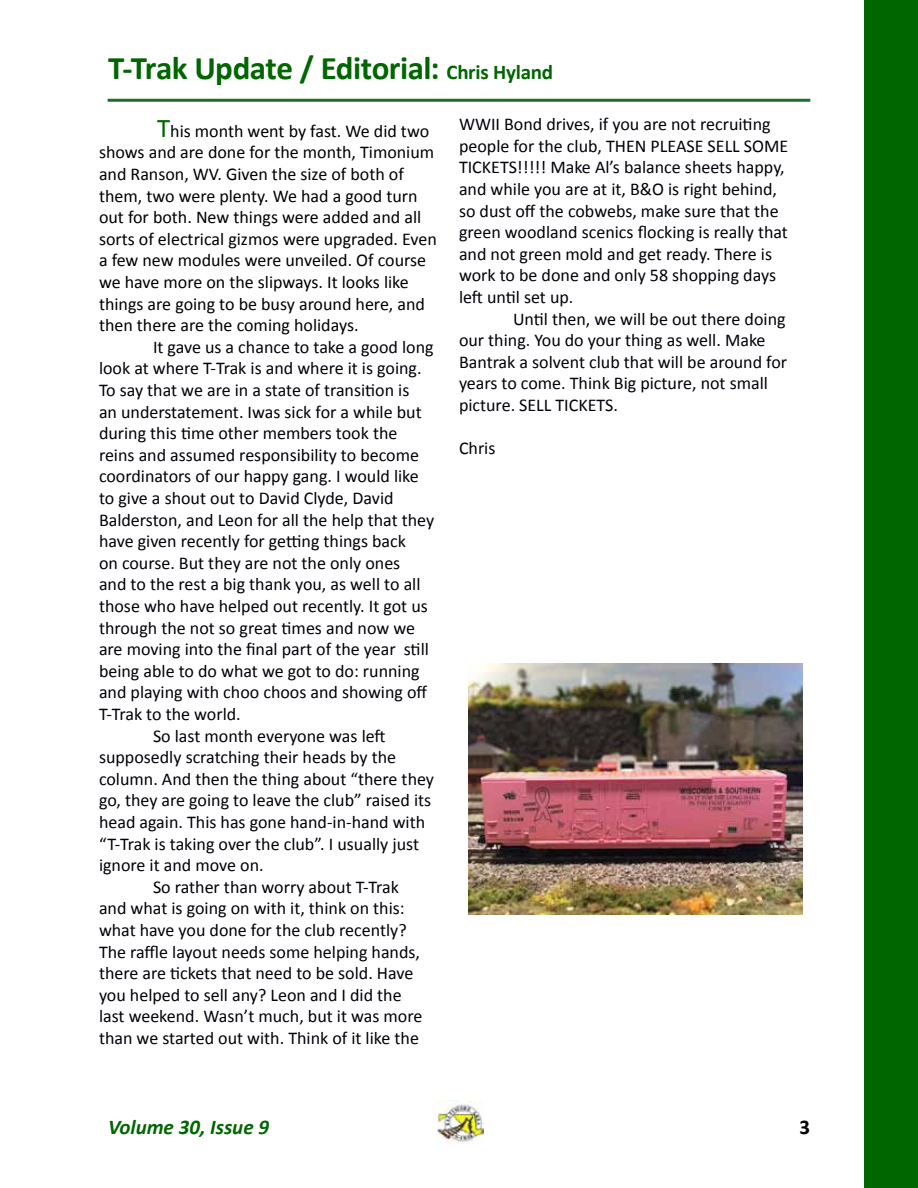
<style>
.page{position:relative;width:918px;height:1188px;background:#fff}
.page>*{position:absolute;margin:0;border:0;box-sizing:border-box;transform-origin:0 0}
.t1{font:700 33px "Calibri";letter-spacing:-.015em;color:#060}
.t2{font:italic 700 21px "Calibri";color:#060}
.t3{font:700 21px "Calibri";color:#000}
.t4{font:18px/21.6px "Calibri";color:#00000a}
.t5{font:18px/21.6px "Calibri";color:#000}
.s1{font-size:21px}
.s2{font-size:27px;color:#060}
</style>
<div class="page">
<div style="left:864px;top:0;width:54px;height:1188px;background:#060"></div>
<img style="left:438px;top:1101px;width:45px;height:44px">
<hr style="left:108px;top:99px;width:702px;height:3px;background:#1c6e2b">
<img style="left:468px;top:663px;width:335px;height:251px">
<h1 class="t1" style="left:108px;top:47px;width:447px">T-Trak Update / Editorial: <span class="s1">Chris Hyland</span></h1>
<p class="t5" style="left:99px;top:120px;width:339px;text-indent:58px"><span class="s2">T</span>his month went by fast. We did two shows and are done for the month, Timonium and Ranson, WV. Given the size of both of them, two were plenty. We had a good turn out for both. New things were added and all sorts of electrical gizmos were upgraded. Even a few new modules were unveiled. Of course we have more on the slipways. It looks like things are going to be busy around here, and then there are the coming holidays.</p>
<p class="t4" style="left:153px;top:336px;width:282px">It gave us a chance to take a good long</p>
<p class="t4" style="left:99px;top:358px;width:324px">look at where T-Trak is and where it is going.</p>
<p class="t4" style="left:99px;top:379px;width:312px">To say that we are in a state of transition is</p>
<p class="t4" style="left:99px;top:401px;width:324px">an understatement. Iwas sick for a while but</p>
<p class="t4" style="left:99px;top:423px;width:300px">during this time other members took the</p>
<p class="t4" style="left:99px;top:444px;width:322px">reins and assumed responsibility to become</p>
<p class="t4" style="left:99px;top:466px;width:321px">coordinators of our happy gang. I would like</p>
<p class="t4" style="left:99px;top:487px;width:296px">to give a shout out to David Clyde, David</p>
<p class="t4" style="left:99px;top:509px;width:337px">Balderston, and Leon for all the help that they</p>
<p class="t4" style="left:99px;top:531px;width:309px">have given recently for getting things back</p>
<p class="t4" style="left:99px;top:552px;width:303px">on course. But they are not the only ones</p>
<p class="t4" style="left:99px;top:574px;width:323px">and to the rest a big thank you, as well to all</p>
<p class="t4" style="left:99px;top:595px;width:330px">those who have helped out recently. It got us</p>
<p class="t4" style="left:99px;top:617px;width:318px">through the not so great times and now we</p>
<p class="t4" style="left:99px;top:639px;width:331px">are moving into the final part of the year still</p>
<p class="t4" style="left:99px;top:660px;width:322px">being able to do what we got to do: running</p>
<p class="t4" style="left:99px;top:682px;width:330px">and playing with choo choos and showing off</p>
<p class="t4" style="left:99px;top:703px;width:143px">T-Trak to the world.</p>
<p class="t4" style="left:153px;top:725px;width:234px">So last month everyone was left</p>
<p class="t4" style="left:99px;top:747px;width:299px">supposedly scratching their heads by the</p>
<p class="t4" style="left:99px;top:768px;width:337px">column. And then the thing about “there they</p>
<p class="t4" style="left:99px;top:790px;width:334px">go, they are going to leave the club” raised its</p>
<p class="t4" style="left:99px;top:811px;width:328px">head again. This has gone hand-in-hand with</p>
<p class="t4" style="left:99px;top:833px;width:322px">“T-Trak is taking over the club”. I usually just</p>
<p class="t4" style="left:99px;top:855px;width:166px">ignore it and move on.</p>
<p class="t4" style="left:153px;top:876px;width:248px">So rather than worry about T-Trak</p>
<p class="t4" style="left:99px;top:898px;width:307px">and what is going on with it, think on this:</p>
<p class="t4" style="left:99px;top:919px;width:309px">what have you done for the club recently?</p>
<p class="t4" style="left:99px;top:941px;width:323px">The raffle layout needs some helping hands,</p>
<p class="t4" style="left:99px;top:963px;width:316px">there are tickets that need to be sold. Have</p>
<p class="t4" style="left:99px;top:984px;width:304px">you helped to sell any? Leon and I did the</p>
<p class="t4" style="left:99px;top:1006px;width:325px">last weekend. Wasn’t much, but it was more</p>
<p class="t4" style="left:99px;top:1027px;width:322px">than we started out with. Think of it like the</p>
<p class="t4" style="left:459px;top:113px;width:331px">WWII Bond drives, if you are not recruiting people for the club, THEN PLEASE SELL SOME TICKETS!!!!! Make Al’s balance sheets happy, and while you are at it, B&amp;O is right behind, so dust off the cobwebs, make sure that the green woodland scenics flocking is really that and not green mold and get ready. There is work to be done and only 58 shopping days left until set up.</p>
<p class="t4" style="left:459px;top:308px;width:330px;text-indent:54px">Until then, we will be out there doing our thing. You do your thing as well. Make Bantrak a solvent club that will be around for years to come. Think Big picture, not small picture. SELL TICKETS.</p>
<p class="t4" style="left:459px;top:437px;width:38px">Chris</p>
<p class="t2" style="left:108px;top:1114px;width:163px">Volume 30, Issue 9</p>
<p class="t3" style="left:799px;top:1114px;width:12px">3</p>
</div>
